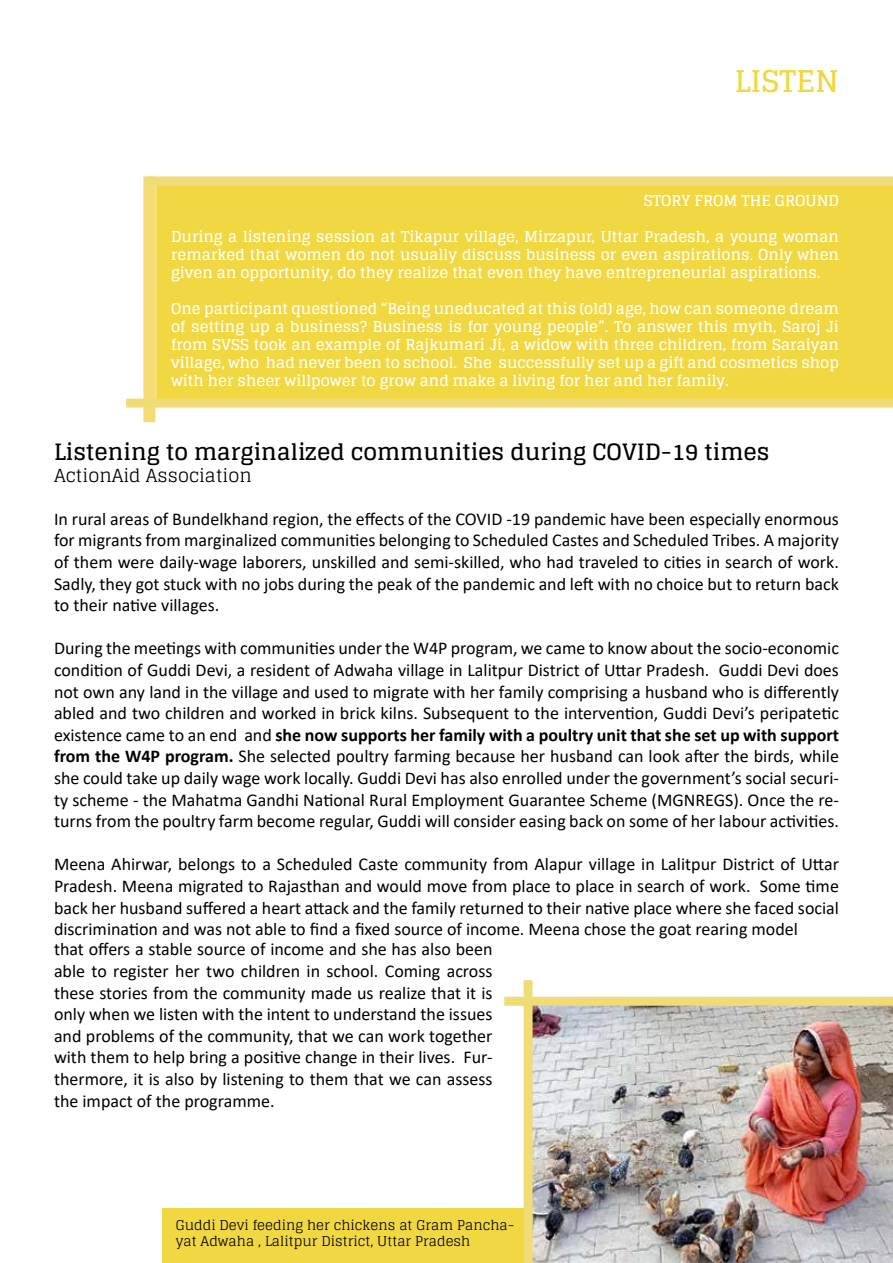
<style>
.page{position:relative;width:893px;height:1263px;background:#fff}
.page>*{position:absolute;margin:0;border:0;box-sizing:border-box;transform-origin:0 0}
.t1{font:700 30px "Glegoo";color:#f1d741}
.t2{font:700 22.5px "Glegoo";color:#000}
.t3{font:18px/21.6px "Calibri";color:#000;text-align:justify}
.t4{font:18px "Glegoo";color:#000}
.t5{font:700 15px/18px "Glegoo";color:#fff;text-align:justify}
.t6{font:13.5px/16.2px "Glegoo";color:#000}
.s1{font-weight:700}
</style>
<div class="page">
<div style="left:143px;top:176px;width:12px;height:246px;background:#f4dc75"></div>
<div style="left:155px;top:185px;width:738px;height:214px;background:#f1d741"></div>
<div style="left:147px;top:176px;width:746px;height:9px;background:#efdc76"></div>
<div style="left:126px;top:399px;width:767px;height:9px;background:#efdc76"></div>
<img style="left:533px;top:1006px;width:360px;height:257px">
<div style="left:504px;top:997px;width:389px;height:9px;background:#efdc76"></div>
<div style="left:524px;top:980px;width:9px;height:283px;background:#efdc76"></div>
<div style="left:163px;top:1209px;width:361px;height:54px;background:#f1d741"></div>
<h1 class="t1" style="left:735px;top:64px;width:106px">LISTEN</h1>
<p class="t5" style="left:644px;top:191px;width:197px">STORY FROM THE GROUND</p>
<p class="t5" style="left:171px;top:227px;width:669px">During a listening session at Tikapur village, Mirzapur, Uttar Pradesh, a young woman remarked that women do not usually discuss business or even aspirations. Only when given an opportunity, do they realize that even they have entrepreneurial aspirations.</p>
<p class="t5" style="left:171px;top:299px;width:669px">One participant questioned “Being uneducated at this (old) age, how can someone dream of setting up a business? Business is for young people”. To answer this myth, Saroj Ji from SVSS took an example of Rajkumari Ji, a widow with three children, from Saraiyan village, who had never been to school. She successfully set up a gift and cosmetics shop with her sheer willpower to grow and make a living for her and her family.</p>
<p class="t2" style="left:54px;top:439px;width:717px">Listening to marginalized communities during COVID-19 times</p>
<p class="t4" style="left:54px;top:464px;width:199px">ActionAid Association</p>
<p class="t3" style="left:54px;top:508px;width:786px">In rural areas of Bundelkhand region, the effects of the COVID -19 pandemic have been especially enormous for migrants from marginalized communities belonging to Scheduled Castes and Scheduled Tribes. A majority of them were daily-wage laborers, unskilled and semi-skilled, who had traveled to cities in search of work.<br>Sadly, they got stuck with no jobs during the peak of the pandemic and left with no choice but to return back to their native villages.</p>
<p class="t3" style="left:54px;top:637px;width:786px">During the meetings with communities under the W4P program, we came to know about the socio-economic condition of Guddi Devi, a resident of Adwaha village in Lalitpur District of Uttar Pradesh. Guddi Devi does not own any land in the village and used to migrate with her family comprising a husband who is differently abled and two children and worked in brick kilns. Subsequent to the intervention, Guddi Devi’s peripatetic existence came to an end and <span class="s1">she now supports her family with a poultry unit that she set up with support from the W4P program.</span> She selected poultry farming because her husband can look after the birds, while she could take up daily wage work locally. Guddi Devi has also enrolled under the government’s social securi&shy;ty scheme - the Mahatma Gandhi National Rural Employment Guarantee Scheme (MGNREGS). Once the re&shy;turns from the poultry farm become regular, Guddi will consider easing back on some of her labour activities.</p>
<p class="t3" style="left:54px;top:853px;width:786px">Meena Ahirwar, belongs to a Scheduled Caste community from Alapur village in Lalitpur District of Uttar Pradesh. Meena migrated to Rajasthan and would move from place to place in search of work. Some time back her husband suffered a heart attack and the family returned to their native place where she faced social discrimination and was not able to find a fixed source of income. Meena chose the goat rearing model</p>
<p class="t3" style="left:54px;top:938px;width:440px">that offers a stable source of income and she has also been able to register her two children in school. Coming across these stories from the community made us realize that it is only when we listen with the intent to understand the issues and problems of the community, that we can work together with them to help bring a positive change in their lives. Fur&shy;thermore, it is also by listening to them that we can assess the impact of the programme.</p>
<p class="t6" style="left:176px;top:1216px;width:340px">Guddi Devi feeding her chickens at Gram Pancha&shy;yat Adwaha , Lalitpur District, Uttar Pradesh</p>
</div>
